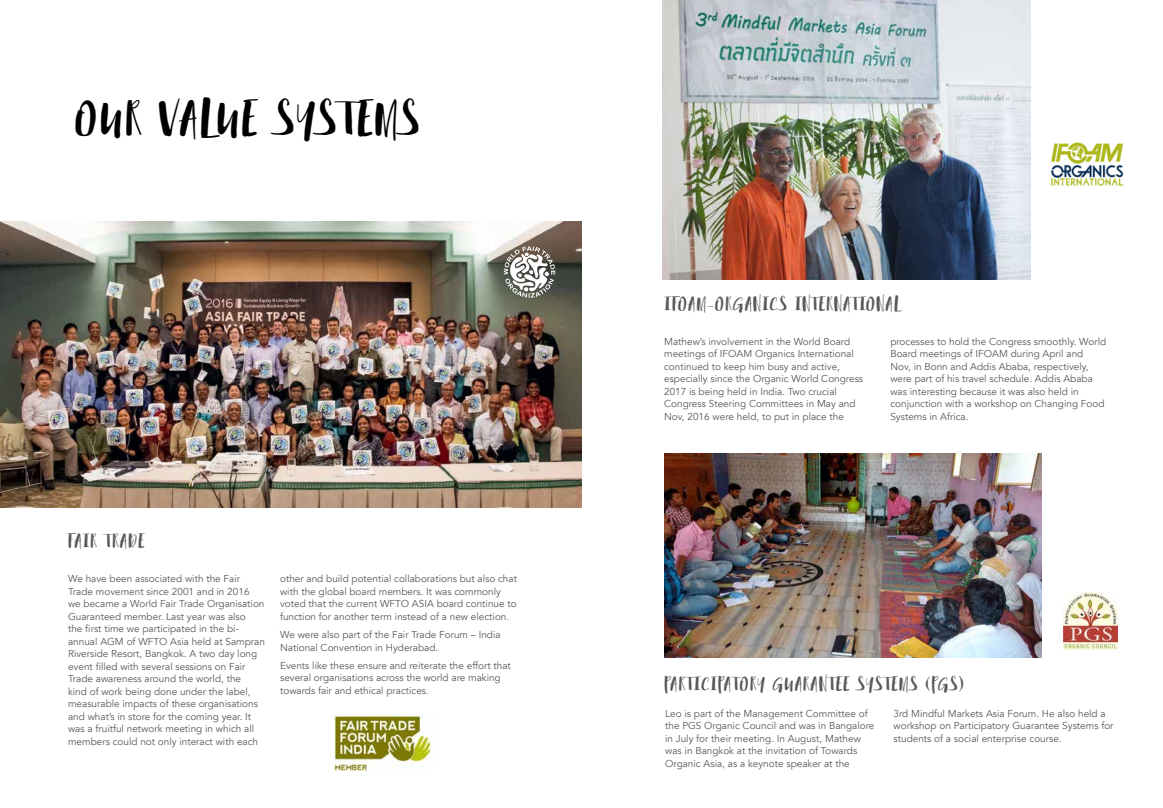
<style>
.page{position:relative;width:1163px;height:808px;background:#fff}
.page>*{position:absolute;margin:0;border:0;box-sizing:border-box;transform-origin:0 0}
.t1{font:40px "Monofor";letter-spacing:.05em;color:#000}
.t2{font:16px "Monofor";letter-spacing:.075em;color:#58595b}
.t3{font:10px/12.5px "Avenir LT";color:#58595b}
</style>
<div class="page">
<img style="left:0;top:221px;width:581px;height:286px">
<svg style="left:503px;top:246px;width:52px;height:52px"></svg>
<img style="left:662px;top:0;width:368px;height:279px">
<img style="left:664px;top:454px;width:376px;height:203px">
<img style="left:1050px;top:142px;width:74px;height:44px">
<img style="left:1063px;top:592px;width:54px;height:57px">
<img style="left:333px;top:713px;width:101px;height:58px">
<h1 class="t1" style="left:75px;top:97px;width:346px">OUR VALUE SYSTEMS</h1>
<h2 class="t2" style="left:68px;top:532px;width:78px">FAIR TRADE</h2>
<p class="t3" style="left:68px;top:573px;width:198px">We have been associated with the Fair Trade movement since 2001 and in 2016<br>we became a World Fair Trade Organisation Guaranteed member. Last year was also<br>the first time we participated in the bi&shy;annual AGM of WFTO Asia held at Sampran Riverside Resort, Bangkok. A two day long event filled with several sessions on Fair Trade awareness around the world, the<br>kind of work being done under the label, measurable impacts of these organisations and what’s in store for the coming year. It was a fruitful network meeting in which all members could not only interact with each</p>
<p class="t3" style="left:280px;top:573px;width:238px">other and build potential collaborations but also chat with the global board members. It was commonly voted that the current WFTO ASIA board continue to function for another term instead of a new election.</p>
<p class="t3" style="left:280px;top:629px;width:222px">We were also part of the Fair Trade Forum – India<br>National Convention in Hyderabad.</p>
<p class="t3" style="left:280px;top:659px;width:232px">Events like these ensure and reiterate the effort that several organisations across the world are making towards fair and ethical practices.</p>
<h2 class="t2" style="left:664px;top:296px;width:237px">IFOAM-ORGANICS INTERNATIONAL</h2>
<p class="t3" style="left:664px;top:335px;width:200px">Mathew’s involvement in the World Board meetings of IFOAM Organics International continued to keep him busy and active, especially since the Organic World Congress 2017 is being held in India. Two crucial Congress Steering Committees in May and Nov, 2016 were held, to put in place the</p>
<p class="t3" style="left:890px;top:335px;width:217px">processes to hold the Congress smoothly. World Board meetings of IFOAM during April and Nov, in Bonn and Addis Ababa, respectively, were part of his travel schedule. Addis Ababa was interesting because it was also held in conjunction with a workshop on Changing Food Systems in Africa.</p>
<h2 class="t2" style="left:664px;top:675px;width:301px">PARTICIPATORY GUARANTEE SYSTEMS (PGS)</h2>
<p class="t3" style="left:665px;top:707px;width:211px">Leo is part of the Management Committee of the PGS Organic Council and was in Bangalore in July for their meeting. In August, Mathew was in Bangkok at the invitation of Towards Organic Asia, as a keynote speaker at the</p>
<p class="t3" style="left:893px;top:707px;width:221px">3rd Mindful Markets Asia Forum. He also held a workshop on Participatory Guarantee Systems for students of a social enterprise course.</p>
</div>
